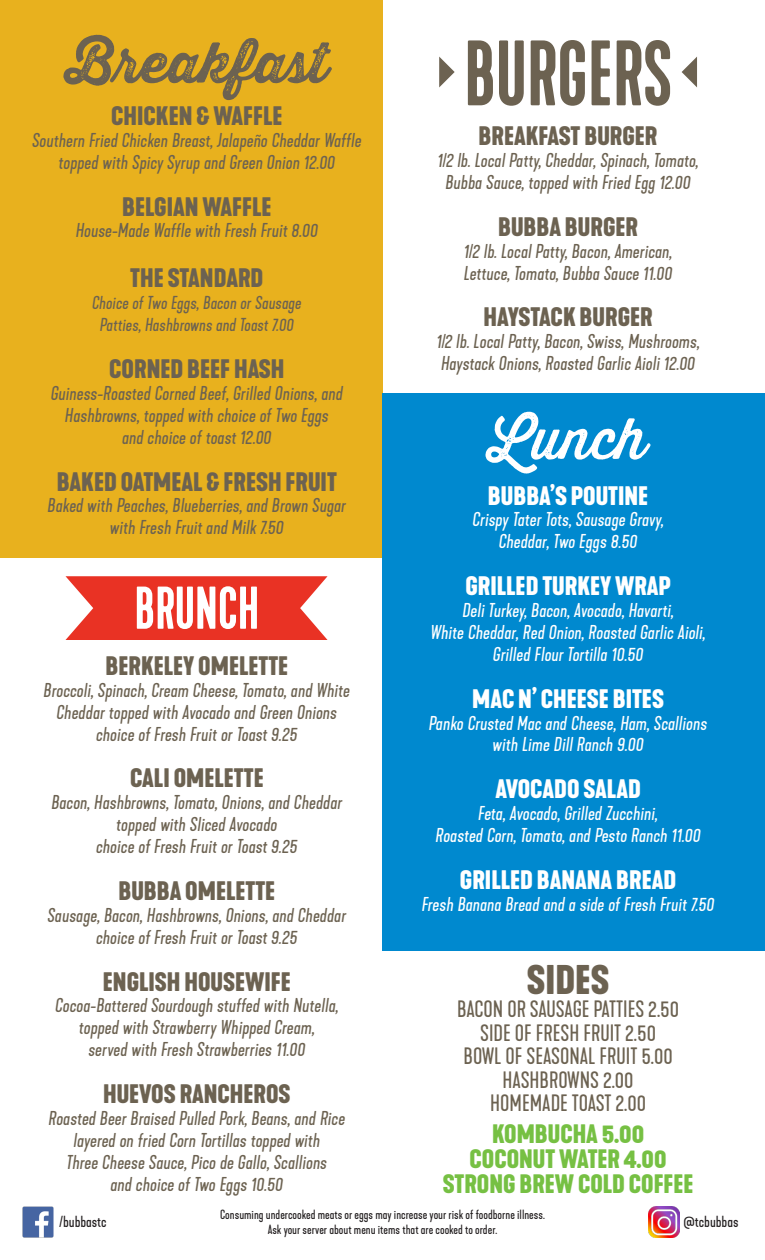
<style>
.page{position:relative;width:765px;height:1260px;background:#fff}
.page>*{position:absolute;margin:0;border:0;box-sizing:border-box;transform-origin:0 0}
.t1{font:500 condensed 86.5px "Kapra Neue";color:#6c6251}
.t2{font:500 condensed 56.25px "Kapra Neue";color:#fff}
.t3{font:56.25px "Thirsty Rough Reg";color:#fff}
.t4{font:55.75px "Thirsty Rough Bol Two";color:#6c6251}
.t5{font:700 38.75px "Kapra Neue";color:#6c6251}
.t6{font:700 25px "Kapra Neue";color:#6c6251}
.t7{font:700 25px "Kapra Neue";color:#fff}
.t8{font:700 24.88px "Kapra Neue";color:#76c043}
.t9{font:22.12px "Kapra Neue";color:#6c6251}
.t10{font:italic 18.75px "Kapra Neue";color:#6c6251}
.t11{font:italic 18.75px "Kapra Neue";color:#fff}
.t12{font:italic 17.5px "Kapra Neue";color:#6c6251}
.t13{font:15px "Kapra Neue";color:#231f20}
.t14{font:12.5px "Kapra Neue";color:#231f20}
</style>
<div class="page">
<div style="left:0;top:0;width:382px;height:558px;background:#e8b11e"></div>
<svg style="left:66px;top:576px;width:262px;height:64px;background:#eb483b"></svg>
<div style="left:382px;top:393px;width:383px;height:558px;background:#0089cf"></div>
<img style="left:22px;top:1206px;width:32px;height:32px">
<img style="left:648px;top:1206px;width:32px;height:31px">
<svg style="left:439px;top:57px;width:16px;height:30px"></svg>
<svg style="left:682px;top:57px;width:15px;height:30px"></svg>
<p class="t4" style="left:65px;top:20px;width:264px">Breakfast</p>
<p class="t1" style="left:464px;top:22px;width:210px">BURGERS</p>
<p class="t6" style="left:111px;top:99px;width:173px">CHICKEN &amp; WAFFLE</p>
<p class="t10" style="left:32px;top:129px;width:331px">Southern Fried Chicken Breast, Jalapeño Cheddar Waffle</p>
<p class="t10" style="left:59px;top:151px;width:278px">topped with Spicy Syrup and Green Onion 12.00</p>
<p class="t6" style="left:122px;top:190px;width:151px">BELGIAN WAFFLE</p>
<p class="t10" style="left:76px;top:219px;width:244px">House-Made Waffle with Fresh Fruit 8.00</p>
<p class="t6" style="left:130px;top:262px;width:135px">THE STANDARD</p>
<p class="t12" style="left:92px;top:293px;width:211px">Choice of Two Eggs, Bacon or Sausage</p>
<p class="t12" style="left:100px;top:314px;width:195px">Patties, Hashbrowns and Toast 7.00</p>
<p class="t6" style="left:109px;top:352px;width:177px">CORNED BEEF HASH</p>
<p class="t10" style="left:51px;top:382px;width:294px">Guiness-Roasted Corned Beef, Grilled Onions, and</p>
<p class="t10" style="left:65px;top:404px;width:265px">Hashbrowns, topped with choice of Two Eggs</p>
<p class="t10" style="left:122px;top:426px;width:151px">and choice of toast 12.00</p>
<p class="t6" style="left:57px;top:465px;width:282px">BAKED OATMEAL &amp; FRESH FRUIT</p>
<p class="t10" style="left:48px;top:494px;width:300px">Baked with Peaches, Blueberries, and Brown Sugar</p>
<p class="t10" style="left:110px;top:516px;width:175px">with Fresh Fruit and Milk 7.50</p>
<p class="t6" style="left:479px;top:120px;width:180px">BREAKFAST BURGER</p>
<p class="t10" style="left:437px;top:149px;width:263px">1/2 lb. Local Patty, Cheddar, Spinach, Tomato,</p>
<p class="t10" style="left:446px;top:171px;width:247px">Bubba Sauce, topped with Fried Egg 12.00</p>
<p class="t6" style="left:498px;top:210px;width:142px">BUBBA BURGER</p>
<p class="t10" style="left:464px;top:240px;width:210px">1/2 lb. Local Patty, Bacon, American,</p>
<p class="t10" style="left:464px;top:262px;width:210px">Lettuce, Tomato, Bubba Sauce 11.00</p>
<p class="t6" style="left:483px;top:301px;width:171px">HAYSTACK BURGER</p>
<p class="t10" style="left:436px;top:330px;width:265px">1/2 lb. Local Patty, Bacon, Swiss, Mushrooms,</p>
<p class="t10" style="left:441px;top:352px;width:256px">Haystack Onions, Roasted Garlic Aioli 12.00</p>
<p class="t3" style="left:489px;top:397px;width:159px">Lunch</p>
<p class="t7" style="left:488px;top:479px;width:162px">BUBBA’S POUTINE</p>
<p class="t11" style="left:472px;top:508px;width:193px">Crispy Tater Tots, Sausage Gravy,</p>
<p class="t11" style="left:499px;top:530px;width:140px">Cheddar, Two Eggs 8.50</p>
<p class="t7" style="left:465px;top:570px;width:207px">GRILLED TURKEY WRAP</p>
<p class="t11" style="left:462px;top:599px;width:213px">Deli Turkey, Bacon, Avocado, Havarti,</p>
<p class="t11" style="left:431px;top:621px;width:277px">White Cheddar, Red Onion, Roasted Garlic Aioli,</p>
<p class="t11" style="left:493px;top:643px;width:152px">Grilled Flour Tortilla 10.50</p>
<p class="t7" style="left:472px;top:682px;width:193px">MAC N’ CHEESE BITES</p>
<p class="t11" style="left:429px;top:712px;width:280px">Panko Crusted Mac and Cheese, Ham, Scallions</p>
<p class="t11" style="left:493px;top:733px;width:153px">with Lime Dill Ranch 9.00</p>
<p class="t7" style="left:495px;top:773px;width:147px">AVOCADO SALAD</p>
<p class="t11" style="left:478px;top:802px;width:181px">Feta, Avocado, Grilled Zucchini,</p>
<p class="t11" style="left:436px;top:824px;width:267px">Roasted Corn, Tomato, and Pesto Ranch 11.00</p>
<p class="t7" style="left:460px;top:863px;width:218px">GRILLED BANANA BREAD</p>
<p class="t11" style="left:422px;top:893px;width:294px">Fresh Banana Bread and a side of Fresh Fruit 7.50</p>
<p class="t2" style="left:134px;top:574px;width:127px">BRUNCH</p>
<p class="t6" style="left:105px;top:649px;width:184px">BERKELEY OMELETTE</p>
<p class="t10" style="left:44px;top:679px;width:308px">Broccoli, Spinach, Cream Cheese, Tomato, and White</p>
<p class="t10" style="left:57px;top:701px;width:282px">Cheddar topped with Avocado and Green Onions</p>
<p class="t10" style="left:96px;top:723px;width:203px">choice of Fresh Fruit or Toast 9.25</p>
<p class="t6" style="left:130px;top:762px;width:135px">CALI OMELETTE</p>
<p class="t10" style="left:51px;top:791px;width:293px">Bacon, Hashbrowns, Tomato, Onions, and Cheddar</p>
<p class="t10" style="left:116px;top:813px;width:163px">topped with Sliced Avocado</p>
<p class="t10" style="left:96px;top:835px;width:203px">choice of Fresh Fruit or Toast 9.25</p>
<p class="t6" style="left:118px;top:874px;width:158px">BUBBA OMELETTE</p>
<p class="t10" style="left:47px;top:904px;width:300px">Sausage, Bacon, Hashbrowns, Onions, and Cheddar</p>
<p class="t10" style="left:96px;top:926px;width:203px">choice of Fresh Fruit or Toast 9.25</p>
<p class="t6" style="left:103px;top:965px;width:189px">ENGLISH HOUSEWIFE</p>
<p class="t10" style="left:55px;top:994px;width:285px">Cocoa-Battered Sourdough stuffed with Nutella,</p>
<p class="t10" style="left:79px;top:1016px;width:238px">topped with Strawberry Whipped Cream,</p>
<p class="t10" style="left:88px;top:1038px;width:218px">served with Fresh Strawberries 11.00</p>
<p class="t6" style="left:103px;top:1077px;width:189px">HUEVOS RANCHEROS</p>
<p class="t10" style="left:48px;top:1107px;width:298px">Roasted Beer Braised Pulled Pork, Beans, and Rice</p>
<p class="t10" style="left:73px;top:1129px;width:249px">layered on fried Corn Tortillas topped with</p>
<p class="t10" style="left:67px;top:1151px;width:262px">Three Cheese Sauce, Pico de Gallo, Scallions</p>
<p class="t10" style="left:111px;top:1173px;width:174px">and choice of Two Eggs 10.50</p>
<p class="t13" style="left:59px;top:1213px;width:49px">/bubbastc</p>
<p class="t13" style="left:683px;top:1213px;width:57px">@tcbubbas</p>
<p class="t5" style="left:527px;top:954px;width:84px">SIDES</p>
<p class="t9" style="left:457px;top:996px;width:223px">BACON OR SAUSAGE PATTIES 2.50</p>
<p class="t9" style="left:480px;top:1019px;width:177px">SIDE OF FRESH FRUIT 2.50</p>
<p class="t9" style="left:463px;top:1043px;width:211px">BOWL OF SEASONAL FRUIT 5.00</p>
<p class="t9" style="left:503px;top:1067px;width:132px">HASHBROWNS 2.00</p>
<p class="t9" style="left:490px;top:1090px;width:157px">HOMEMADE TOAST 2.00</p>
<p class="t8" style="left:492px;top:1118px;width:154px">KOMBUCHA 5.00</p>
<p class="t8" style="left:470px;top:1143px;width:199px">COCONUT WATER 4.00</p>
<p class="t8" style="left:443px;top:1167px;width:252px">STRONG BREW COLD COFFEE</p>
<p class="t14" style="left:220px;top:1207px;width:326px">Consuming undercooked meats or eggs may increase your risk of foodborne illness.</p>
<p class="t14" style="left:268px;top:1222px;width:231px">Ask your server about menu items that are cooked to order.</p>
</div>
